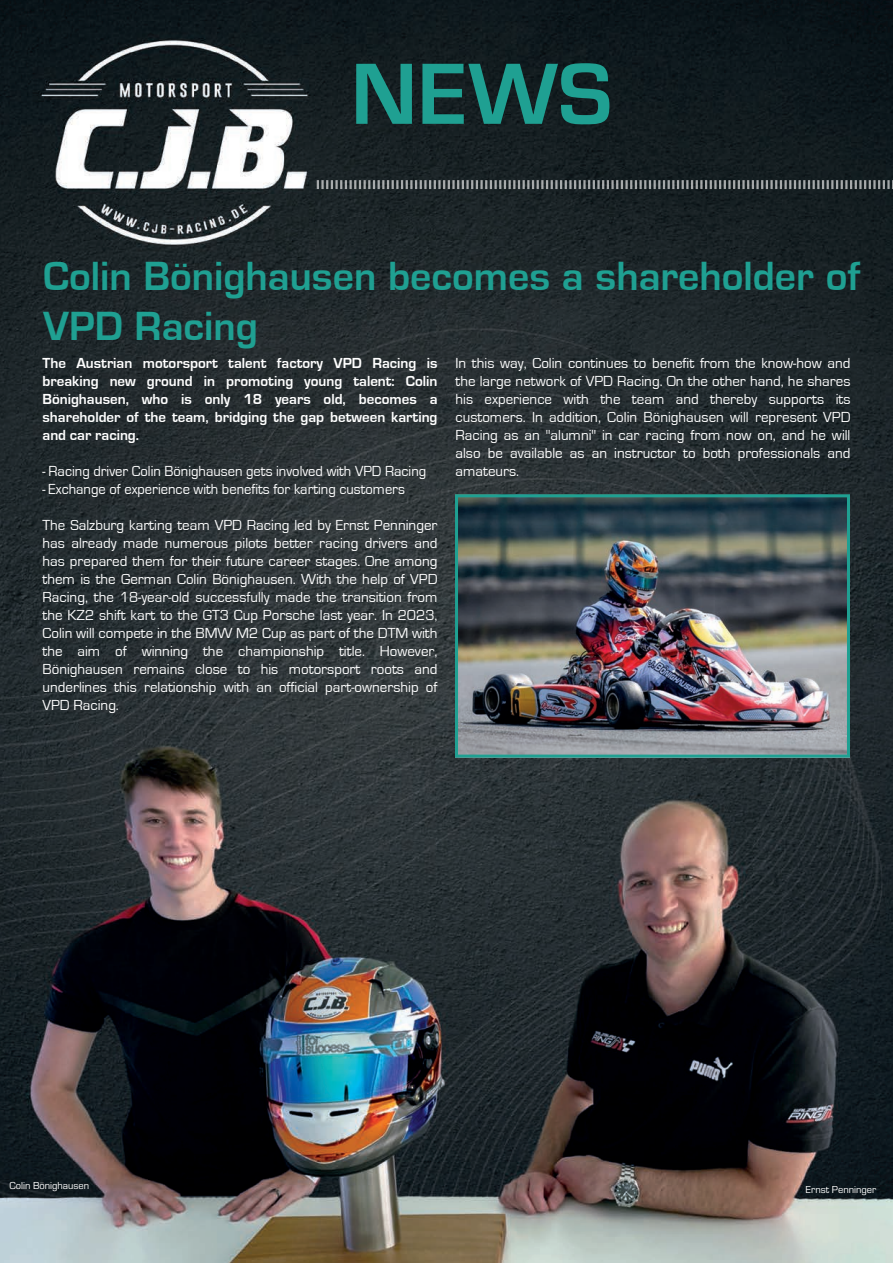
<style>
.page{position:relative;width:893px;height:1263px;background:#fff}
.page>*{position:absolute;margin:0;border:0;box-sizing:border-box;transform-origin:0 0}
.t1{font:700 90px "Eurostile";color:#1fa092}
.t2{font:700 42px/50.4px "Eurostile";color:#1fa092}
.t3{font:15px/18px "Eurostile";color:#fff;text-align:justify}
.t4{font:700 15px/18px "Eurostile";color:#fff;text-align:justify}
.t5{font:10.5px "Eurostile";color:#fff}
.s1{font-style:inherit}
</style>
<div class="page">
<img style="left:0;top:0;width:893px;height:1263px">
<svg style="left:317px;top:180px;width:576px;height:9px;background:#5a6062"></svg>
<img style="left:459px;top:498px;width:387px;height:256px">
<div style="left:455px;top:494px;width:395px;height:264px;border:3px solid #1fa092"></div>
<p class="t1" style="left:351px;top:29px;width:263px">NEWS</p>
<p class="t2" style="left:43px;top:251px;width:819px">Colin Bönighausen becomes a shareholder <span class="s1">of<br></span>VPD Racing</p>
<p class="t4" style="left:43px;top:355px;width:396px">The Austrian motorsport talent factory VPD Racing is breaking new ground in promoting young talent: Colin Bönighausen, who is only 18 years old, becomes a shareholder <span class="s1">of</span> the team, bridging the gap between karting and car racing.</p>
<p class="t3" style="left:43px;top:463px;width:385px"><span class="s1">-</span> Racing driver Colin Bönighausen gets involved <span class="s1">with</span> VPD Racing</p>
<p class="t3" style="left:43px;top:481px;width:364px"><span class="s1">-</span> Exchange of experience with benefits for karting customers</p>
<p class="t3" style="left:43px;top:517px;width:396px">The Salzburg karting team VPD Racing led by Ernst Penninger has already made numerous pilots better racing drivers and has prepared them for their future career stages. One among them is the German Colin Bönighausen. With the help of VPD Racing, the 18-year-old successfully made the transition from the KZ2 shift kart to the GT3 Cup Porsche last year. In 2023, Colin will compete in the BMW M2 Cup as part of the DTM with the aim of winning the championship title. However, Bönighausen remains close to his motorsport roots and underlines this relationship with an official part-ownership of VPD Racing.</p>
<p class="t3" style="left:455px;top:355px;width:396px">In this way, Colin continues to benefit from the know-how and the large network of VPD Racing. On the other hand, he shares his experience with the team and thereby supports its customers. In addition, Colin Bönighausen will represent VPD Racing as an "alumni" in car racing from now on, and he will also be available as an instructor to both professionals and amateurs.</p>
<p class="t5" style="left:9px;top:1178px;width:81px">Colin Bönighausen</p>
<p class="t5" style="left:806px;top:1182px;width:72px">Ernst Penninger</p>
</div>
